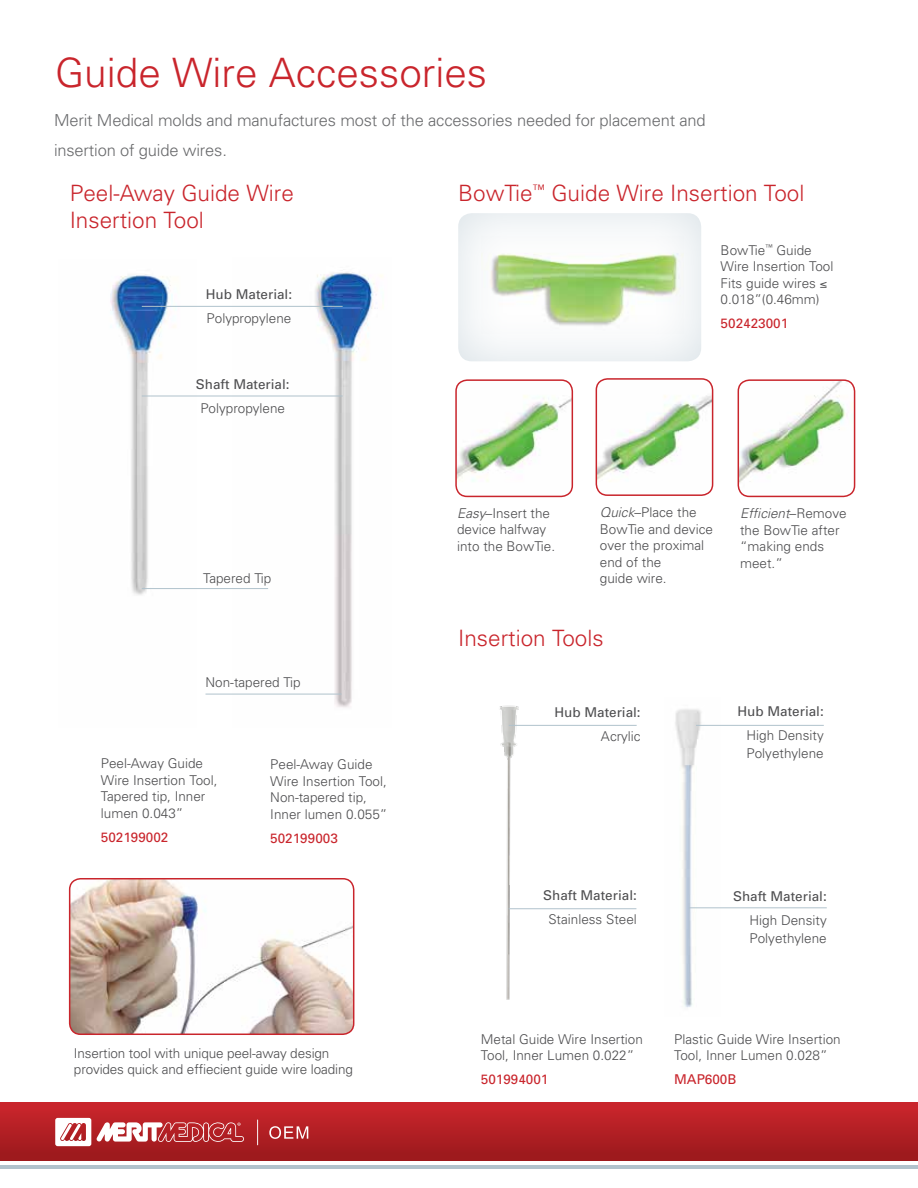
<style>
.page{position:relative;width:918px;height:1188px;background:#fff}
.page>*{position:absolute;margin:0;border:0;box-sizing:border-box;transform-origin:0 0}
.t1{font:300 40.5px "Univers";color:#c9252c}
.t2{font:300 22.5px/27px "Univers";color:#c9252c}
.t3{font:300 16.5px/30px "Univers";letter-spacing:-.01em;color:#696a6c}
.t4{font:300 13.5px/16.5px "Univers";color:#4d4d4f}
.t5{font:13.5px "Univers";color:#4d4d4f}
.t6{font:13.5px "Univers";color:#c9252c}
.s1{font-style:italic}
</style>
<div class="page">
<div style="left:0;top:1102px;width:918px;height:59px;background:linear-gradient(to bottom,#cd262d,#99191c)"></div>
<svg style="left:269px;top:1126px;width:39px;height:13px"></svg>
<svg style="left:257px;top:1120px;width:1px;height:25px"></svg>
<svg style="left:55px;top:1118px;width:189px;height:28px"></svg>
<hr style="left:0;top:1165px;width:918px;height:3px;background:#b0c2cc">
<img style="left:500px;top:705px;width:34px;height:295px">
<img style="left:675px;top:709px;width:45px;height:299px">
<img style="left:110px;top:274px;width:87px;height:321px">
<img style="left:232px;top:272px;width:151px;height:436px">
<hr style="left:509px;top:725px;width:128px;height:1px;background:#b0c2cc">
<hr style="left:142px;top:306px;width:201px;height:1px;background:#b0c2cc">
<hr style="left:142px;top:396px;width:201px;height:1px;background:#b0c2cc">
<hr style="left:142px;top:588px;width:126px;height:1px;background:#b0c2cc">
<hr style="left:206px;top:694px;width:136px;height:1px;background:#b0c2cc">
<hr style="left:696px;top:725px;width:128px;height:1px;background:#b0c2cc">
<hr style="left:509px;top:908px;width:127px;height:1px;background:#b0c2cc">
<hr style="left:689px;top:907px;width:138px;height:1px;background:#b0c2cc">
<img style="left:456px;top:380px;width:116px;height:116px">
<div style="left:455px;top:379px;width:118px;height:118px;border:2px solid #c9252c;border-radius:11px"></div>
<img style="left:71px;top:879px;width:283px;height:155px">
<div style="left:69px;top:878px;width:285px;height:157px;border:2px solid #c9252c;border-radius:11px"></div>
<img style="left:596px;top:379px;width:117px;height:116px">
<div style="left:596px;top:378px;width:117px;height:118px;border:2px solid #c9252c;border-radius:11px"></div>
<img style="left:738px;top:380px;width:116px;height:113px">
<div style="left:738px;top:379px;width:117px;height:118px;border:2px solid #c9252c;border-radius:11px"></div>
<div style="left:457px;top:210px;width:244px;height:153px;background:#b0c2cc;opacity:.5"></div>
<h1 class="t1" style="left:55px;top:48px;width:434px">Guide Wire Accessories</h1>
<p class="t3" style="left:54px;top:105px;width:653px">Merit Medical molds and manufactures most of the accessories needed for placement and insertion of guide wires.</p>
<h2 class="t2" style="left:70px;top:179px;width:226px">Peel-Away Guide Wire<br>Insertion Tool</h2>
<p class="t5" style="left:206px;top:285px;width:88px">Hub Material:</p>
<p class="t4" style="left:207px;top:309px;width:86px">Polypropylene</p>
<p class="t5" style="left:196px;top:376px;width:95px">Shaft Material:</p>
<p class="t4" style="left:200px;top:400px;width:86px">Polypropylene</p>
<p class="t4" style="left:203px;top:569px;width:70px">Tapered Tip</p>
<p class="t4" style="left:206px;top:674px;width:97px">Non-tapered Tip</p>
<p class="t4" style="left:101px;top:755px;width:118px">Peel-Away Guide<br>Wire Insertion Tool,<br>Tapered tip, Inner lumen 0.043”</p>
<p class="t6" style="left:101px;top:829px;width:69px">502199002</p>
<p class="t4" style="left:270px;top:756px;width:119px">Peel-Away Guide<br>Wire Insertion Tool,<br>Non-tapered tip,<br>Inner lumen 0.055”</p>
<p class="t6" style="left:270px;top:830px;width:69px">502199003</p>
<p class="t4" style="left:74px;top:1045px;width:280px">Insertion tool with unique peel-away design provides quick and effiecient guide wire loading</p>
<h2 class="t2" style="left:458px;top:179px;width:348px">BowTie<sup>™</sup> Guide Wire Insertion Tool</h2>
<p class="t4" style="left:721px;top:241px;width:114px">BowTie<sup>™</sup> Guide<br>Wire Insertion Tool<br>Fits guide wires ≤<br>0.018”(0.46mm)</p>
<p class="t6" style="left:721px;top:315px;width:69px">502423001</p>
<p class="t4" style="left:600px;top:504px;width:115px"><span class="s1">Quick</span>–Place the<br>BowTie and device over the proximal end of the<br>guide wire.</p>
<p class="t4" style="left:457px;top:504px;width:100px"><span class="s1">Easy</span>–Insert the device halfway into the BowTie.</p>
<p class="t4" style="left:740px;top:505px;width:108px"><span class="s1">Efficient</span>–Remove the BowTie after “making ends meet.”</p>
<h2 class="t2" style="left:458px;top:624px;width:147px">Insertion Tools</h2>
<p class="t5" style="left:554px;top:704px;width:88px">Hub Material:</p>
<p class="t4" style="left:601px;top:727px;width:41px">Acrylic</p>
<p class="t5" style="left:738px;top:703px;width:88px">Hub Material:</p>
<p class="t4" style="left:747px;top:726px;width:79px;line-height:18px">High Density<br>Polyethylene</p>
<p class="t5" style="left:543px;top:887px;width:95px">Shaft Material:</p>
<p class="t4" style="left:548px;top:911px;width:90px">Stainless Steel</p>
<p class="t5" style="left:733px;top:887px;width:95px">Shaft Material:</p>
<p class="t4" style="left:750px;top:910px;width:79px;line-height:18px">High Density<br>Polyethylene</p>
<p class="t4" style="left:481px;top:1030px;width:164px">Metal Guide Wire Insertion<br>Tool, Inner Lumen 0.022”</p>
<p class="t6" style="left:481px;top:1071px;width:69px">501994001</p>
<p class="t4" style="left:674px;top:1030px;width:168px">Plastic Guide Wire Insertion<br>Tool, Inner Lumen 0.028”</p>
<p class="t6" style="left:674px;top:1071px;width:64px">MAP600B</p>
</div>
